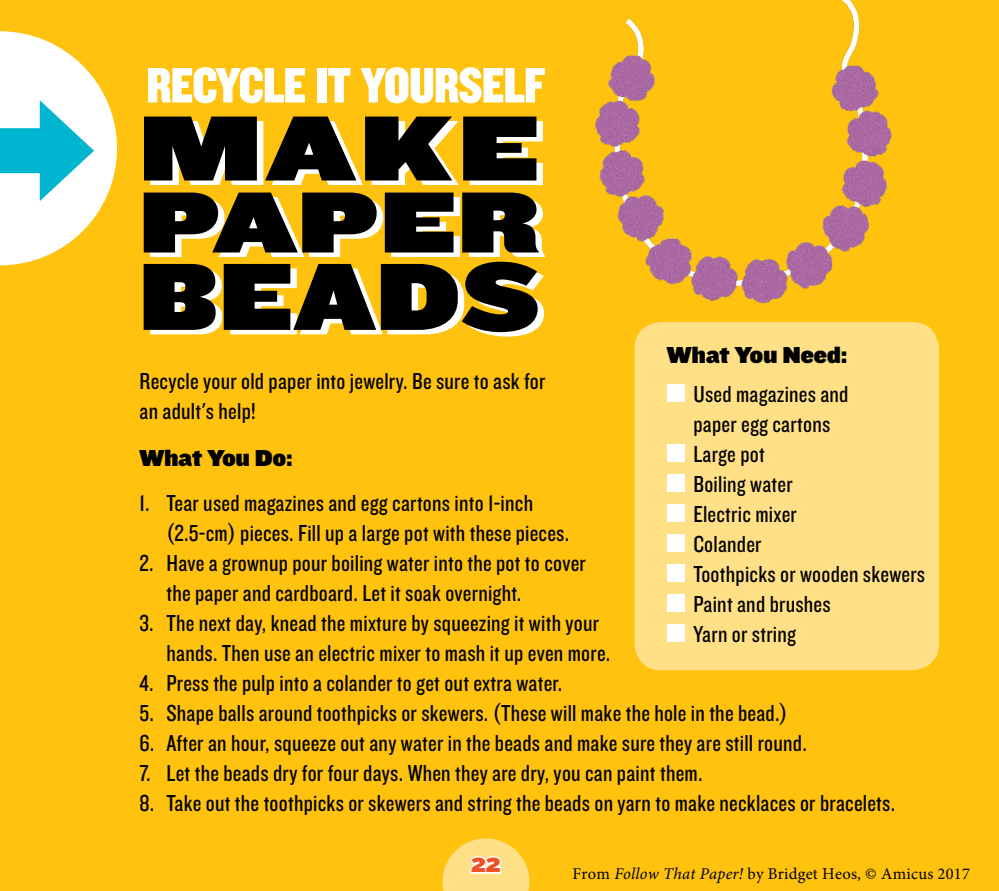
<style>
.page{position:relative;width:999px;height:891px;background:#ffc20e}
.page>*{position:absolute;margin:0;border:0;box-sizing:border-box;transform-origin:0 0}
.t1{font:99px "Knockout HTF93 Ultmt Heviwt";letter-spacing:.03em;color:#000}
.t2{font:96px "Knockout HTF94 Ultmt Sumo";color:#000}
.t3{font:90px "Knockout HTF94 Ultmt Sumo";letter-spacing:.025em;color:#000}
.t4{font:51.75px "Knockout HTF70 Full Welterwt";letter-spacing:-.02em;color:#fff}
.t5{font:24px/30px "Knockout HTF29 Junior Liteweight";letter-spacing:.01em;color:#000}
.t6{font:24px "Knockout HTF92 Ultmt Cruiserwt";letter-spacing:.01em;color:#000}
.t7{font:21px "Knockout HTF93 Ultmt Heviwt";color:#ef5025}
.t8{font:16.5px "Minion Pro";letter-spacing:.015em;color:#000}
.s1{font-style:italic}
</style>
<div class="page">
<div style="left:634px;top:322px;width:305px;height:348px;background:#ffe086;border-radius:27px"></div>
<div style="left:667px;top:384px;width:18px;height:18px;background:#fff"></div>
<div style="left:667px;top:444px;width:18px;height:18px;background:#fff"></div>
<div style="left:667px;top:474px;width:18px;height:18px;background:#fff"></div>
<div style="left:667px;top:504px;width:18px;height:18px;background:#fff"></div>
<div style="left:667px;top:534px;width:18px;height:18px;background:#fff"></div>
<div style="left:667px;top:564px;width:18px;height:18px;background:#fff"></div>
<div style="left:667px;top:594px;width:18px;height:18px;background:#fff"></div>
<div style="left:667px;top:624px;width:18px;height:18px;background:#fff"></div>
<svg style="left:443px;top:838px;width:86px;height:53px"></svg>
<svg style="left:0;top:31px;width:117px;height:234px"></svg>
<img style="left:595px;top:0;width:344px;height:357px">
<h3 class="t4" style="left:146px;top:58px;width:401px">RECYCLE IT YOURSELF</h3>
<h2 class="t2" style="left:140px;top:92px;width:401px">MAKE</h2>
<h3 class="t3" style="left:140px;top:170px;width:401px">PAPER</h3>
<h1 class="t1" style="left:140px;top:240px;width:401px">BEADS</h1>
<p class="t6" style="left:667px;top:341px;width:182px">What You Need:</p>
<p class="t5" style="left:693px;top:380px;width:233px">Used magazines and<br>paper egg cartons<br>Large pot<br>Boiling water<br>Electric mixer<br>Colander<br>Toothpicks or wooden skewers<br>Paint and brushes<br>Yarn or string</p>
<p class="t5" style="left:140px;top:367px;width:408px">Recycle your old paper into jewelry. Be sure to ask for an adult's help!</p>
<p class="t6" style="left:140px;top:445px;width:154px">What You Do:</p>
<p class="t5" style="left:166px;top:489px;width:404px;text-indent:-27px">1. Tear used magazines and egg cartons into 1-inch (2.5-cm) pieces. Fill up a large pot with these pieces.</p>
<p class="t5" style="left:166px;top:549px;width:421px;text-indent:-27px">2. Have a grownup pour boiling water into the pot to cover the paper and cardboard. Let it soak overnight.</p>
<p class="t5" style="left:166px;top:609px;width:445px;text-indent:-27px">3. The next day, knead the mixture by squeezing it with your hands. Then use an electric mixer to mash it up even more.</p>
<p class="t5" style="left:140px;top:669px;width:424px">4. Press the pulp into a colander to get out extra water.</p>
<p class="t5" style="left:140px;top:699px;width:650px">5. Shape balls around toothpicks or skewers. (These will make the hole in the bead.)</p>
<p class="t5" style="left:140px;top:729px;width:669px">6. After an hour, squeeze out any water in the beads and make sure they are still round.</p>
<p class="t5" style="left:140px;top:759px;width:565px">7. Let the beads dry for four days. When they are dry, you can paint them.</p>
<p class="t5" style="left:140px;top:789px;width:757px">8. Take out the toothpicks or skewers and string the beads on yarn to make necklaces or bracelets.</p>
<p class="t7" style="left:472px;top:853px;width:30px">22</p>
<p class="t8" style="left:573px;top:862px;width:399px">From <span class="s1">Follow That Paper!</span> by Bridget Heos, © Amicus 2017</p>
</div>
